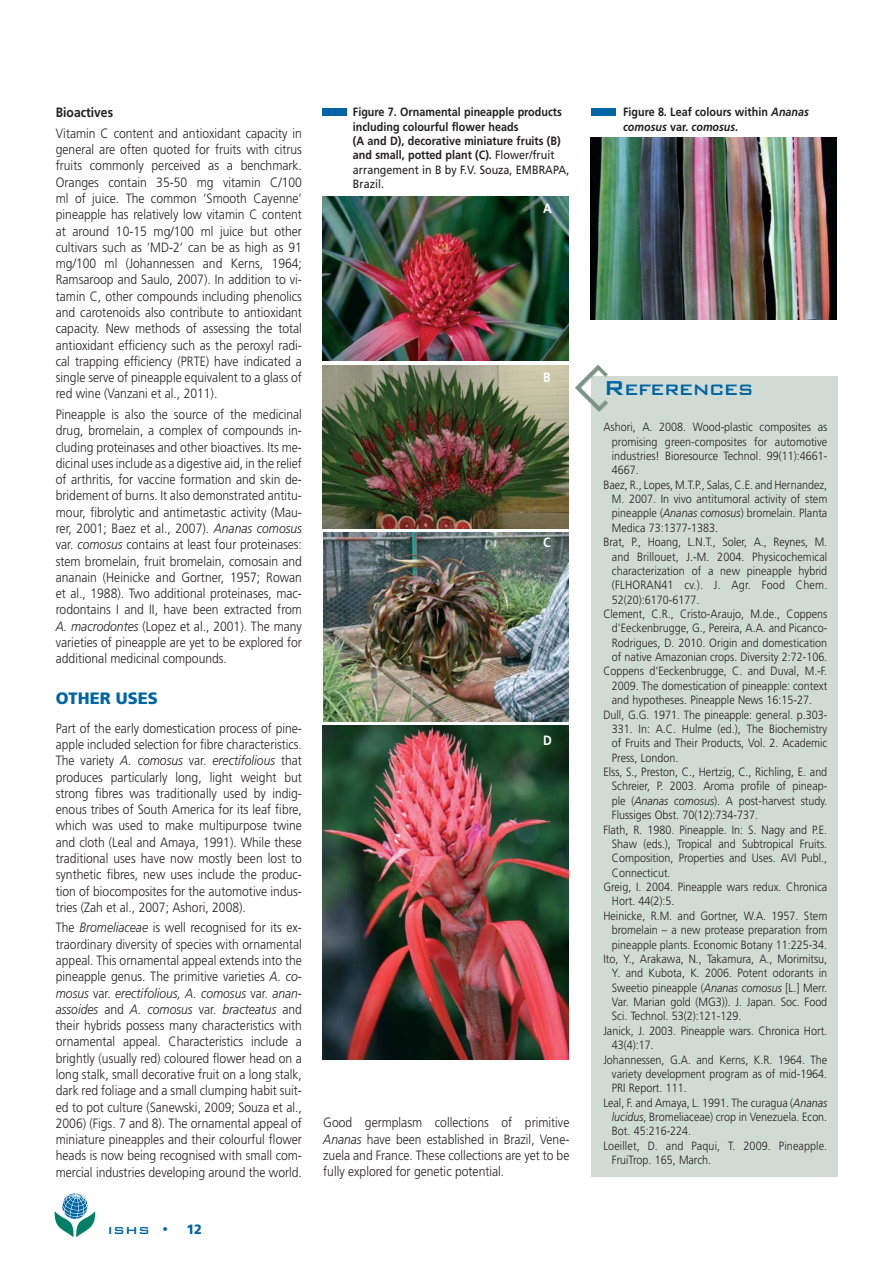
<style>
.page{position:relative;width:893px;height:1263px;background:#fff}
.page>*{position:absolute;margin:0;border:0;box-sizing:border-box;transform-origin:0 0}
.t1{font:500 20.25px "Bank Gothic BT";letter-spacing:-.065em;color:#0065a4}
.t2{font:900 16.5px "Frutiger LT Std";color:#0065a4}
.t3{font:300 13.5px/16.4px "Frutiger LT Std";color:#231f20;text-align:justify;scale:.9 1}
.t4{font:700 13.5px "Frutiger LT Std";color:#231f20;scale:.9 1}
.t5{font:500 13.5px "Bank Gothic BT";color:#0065a4;scale:1.09 1}
.t6{font:700 13.5px "Frutiger LT Std";color:#fff;scale:.9 1}
.t7{font:900 13.5px "Frutiger LT Std";color:#0065a4;scale:.95 1}
.t8{font:300 12px "Frutiger LT Std";color:#231f20;scale:.9 1}
.t9{font:700 12px/14.4px "Frutiger LT Std";color:#231f20;scale:.9 1}
.t10{font:300 12px "Frutiger LT Std";letter-spacing:.02em;color:#231f20;scale:.9 1}
.s1{font-style:italic}
.s2{font-weight:400}
.s3{font-size:27px}
</style>
<div class="page">
<svg style="left:54px;top:1193px;width:41px;height:44px"></svg>
<div style="left:592px;top:376px;width:246px;height:801px;background:#d0dbd4"></div>
<img style="left:575px;top:364px;width:33px;height:54px">
<img style="left:322px;top:196px;width:246px;height:164px">
<img style="left:322px;top:365px;width:246px;height:163px">
<img style="left:323px;top:533px;width:245px;height:188px">
<img style="left:322px;top:726px;width:246px;height:333px">
<img style="left:591px;top:137px;width:246px;height:182px">
<div style="left:322px;top:108px;width:25px;height:8px;background:#0065a4"></div>
<div style="left:591px;top:108px;width:25px;height:8px;background:#0065a4"></div>
<p class="t4" style="left:56px;top:107px;width:65px">Bioactives</p>
<p class="t3" style="left:56px;top:126px;width:275px">Vitamin C content and antioxidant capacity in general are often quoted for fruits with citrus fruits commonly perceived as a benchmark.<br>Oranges contain 35-50 mg vitamin C/100 ml of juice. The common ‘Smooth Cayenne’ pineapple has relatively low vitamin C content at around 10-15 mg/100 ml juice but other cultivars such as ‘MD-2’ can be as high as 91 mg/100 ml (Johannessen and Kerns, 1964; Ramsaroop and Saulo, 2007). In addition to vi&shy;tamin C, other compounds including phenolics and carotenoids also contribute to antioxidant capacity. New methods of assessing the total antioxidant efficiency such as the peroxyl radi&shy;cal trapping efficiency (PRTE) have indicated a single serve of pineapple equivalent to a glass of red wine (Vanzani et al., 2011).</p>
<p class="t3" style="left:56px;top:407px;width:275px">Pineapple is also the source of the medicinal drug, bromelain, a complex of compounds in&shy;cluding proteinases and other bioactives. Its me&shy;dicinal uses include as a digestive aid, in the relief of arthritis, for vaccine formation and skin de&shy;bridement of burns. It also demonstrated antitu&shy;mour, fibrolytic and antimetastic activity (Mau&shy;rer, 2001; Baez et al., 2007). <span class="s1">Ananas comosus </span>var. <span class="s1">comosus</span> contains at least four proteinases: stem bromelain, fruit bromelain, comosain and ananain (Heinicke and Gortner, 1957; Rowan et al., 1988). Two additional proteinases, mac&shy;rodontains I and II, have been extracted from <span class="s1">A. macrodontes</span> (Lopez et al., 2001). The many varieties of pineapple are yet to be explored for additional medicinal compounds.</p>
<p class="t2" style="left:56px;top:691px;width:104px">OTHER USES</p>
<p class="t3" style="left:56px;top:721px;width:275px">Part of the early domestication process of pine&shy;apple included selection for fibre characteristics.<br>The variety <span class="s1">A. comosus</span> var. <span class="s1">erectifolious</span> that produces particularly long, light weight but strong fibres was traditionally used by indig&shy;enous tribes of South America for its leaf fibre, which was used to make multipurpose twine and cloth (Leal and Amaya, 1991). While these traditional uses have now mostly been lost to synthetic fibres, new uses include the produc&shy;tion of biocomposites for the automotive indus&shy;tries (Zah et al., 2007; Ashori, 2008).</p>
<p class="t3" style="left:56px;top:920px;width:275px">The <span class="s1">Bromeliaceae</span> is well recognised for its ex&shy;traordinary diversity of species with ornamental appeal. This ornamental appeal extends into the pineapple genus. The primitive varieties <span class="s1">A. co&shy;mosus</span> var. <span class="s1">erectifolious, A. comosus</span> var. <span class="s1">anan&shy;assoides</span> and <span class="s1">A. comosus</span> var. <span class="s1">bracteatus</span> and their hybrids possess many characteristics with ornamental appeal. Characteristics include a brightly (usually red) coloured flower head on a long stalk, small decorative fruit on a long stalk, dark red foliage and a small clumping habit suit&shy;ed to pot culture (Sanewski, 2009; Souza et al., 2006) (Figs. 7 and 8). The ornamental appeal of miniature pineapples and their colourful flower heads is now being recognised with small com&shy;mercial industries developing around the world.</p>
<p class="t5" style="left:107px;top:1221px;width:58px">ISHS •</p>
<p class="t7" style="left:186px;top:1223px;width:18px">12</p>
<p class="t9" style="left:353px;top:105px;width:242px">Figure 7. Ornamental pineapple products including colourful flower heads<br>(A and D), decorative miniature fruits (B) and small, potted plant (C). <span class="s2">Flower/fruit arrangement in B by F.V. Souza, EMBRAPA, Brazil.</span></p>
<p class="t6" style="left:543px;top:202px;width:11px">A</p>
<p class="t6" style="left:543px;top:371px;width:10px">B</p>
<p class="t6" style="left:543px;top:537px;width:10px">C</p>
<p class="t6" style="left:543px;top:735px;width:11px">D</p>
<p class="t3" style="left:323px;top:1115px;width:275px">Good germplasm collections of primitive <span class="s1">Ananas</span> have been established in Brazil, Vene&shy;zuela and France. These collections are yet to be fully explored for genetic potential.</p>
<p class="t9" style="left:623px;top:105px;width:208px">Figure 8. Leaf colours within <span class="s1">Ananas comosus</span> var. <span class="s1">comosus.</span></p>
<h1 class="t1" style="left:603px;top:376px;width:152px"><span class="s3">R</span>EFERENCES</h1>
<p class="t8" style="left:603px;top:422px;width:250px">Ashori, A. 2008. Wood-plastic composites as</p>
<p class="t8" style="left:612px;top:436px;width:241px">promising green-composites for automotive</p>
<p class="t8" style="left:612px;top:451px;width:241px">industries! Bioresource Technol. 99(11):4661-</p>
<p class="t8" style="left:612px;top:465px;width:31px">4667.</p>
<p class="t8" style="left:603px;top:479px;width:250px">Baez, R., Lopes, M.T.P., Salas, C.E. and Hernandez,</p>
<p class="t8" style="left:612px;top:494px;width:241px">M. 2007. In vivo antitumoral activity of stem</p>
<p class="t8" style="left:612px;top:508px;width:241px">pineapple (<span class="s1">Ananas comosus</span>) bromelain. Planta</p>
<p class="t8" style="left:612px;top:522px;width:120px">Medica 73:1377-1383.</p>
<p class="t8" style="left:603px;top:537px;width:250px">Brat, P., Hoang, L.N.T., Soler, A., Reynes, M.</p>
<p class="t8" style="left:612px;top:551px;width:241px">and Brillouet, J.-M. 2004. Physicochemical</p>
<p class="t8" style="left:612px;top:566px;width:241px">characterization of a new pineapple hybrid</p>
<p class="t10" style="left:612px;top:580px;width:241px">(FLHORAN41 cv.). J. Agr. Food Chem.</p>
<p class="t8" style="left:612px;top:594px;width:99px">52(20):6170-6177.</p>
<p class="t8" style="left:603px;top:609px;width:250px">Clement, C.R., Cristo-Araujo, M.de., Coppens</p>
<p class="t8" style="left:612px;top:623px;width:241px">d’Eeckenbrugge, G., Pereira, A.A. and Picanco-</p>
<p class="t8" style="left:612px;top:637px;width:241px">Rodrigues, D. 2010. Origin and domestication</p>
<p class="t8" style="left:612px;top:652px;width:241px">of native Amazonian crops. Diversity 2:72-106.</p>
<p class="t8" style="left:603px;top:666px;width:250px">Coppens d’Eeckenbrugge, C. and Duval, M.-F.</p>
<p class="t8" style="left:612px;top:681px;width:241px">2009. The domestication of pineapple: context</p>
<p class="t8" style="left:612px;top:695px;width:224px">and hypotheses. Pineapple News 16:15-27.</p>
<p class="t8" style="left:603px;top:709px;width:250px">Dull, G.G. 1971. The pineapple: general. p.303-</p>
<p class="t8" style="left:612px;top:724px;width:241px">331. In: A.C. Hulme (ed.), The Biochemistry</p>
<p class="t8" style="left:612px;top:738px;width:241px">of Fruits and Their Products, Vol. 2. Academic</p>
<p class="t8" style="left:612px;top:752px;width:76px">Press, London.</p>
<p class="t8" style="left:603px;top:767px;width:250px">Elss, S., Preston, C., Hertzig, C., Richling, E. and</p>
<p class="t8" style="left:612px;top:781px;width:241px">Schreier, P. 2003. Aroma profile of pineap-</p>
<p class="t8" style="left:612px;top:796px;width:241px">ple (<span class="s1">Ananas comosus</span>). A post-harvest study.</p>
<p class="t8" style="left:612px;top:810px;width:164px">Flussiges Obst. 70(12):734-737.</p>
<p class="t8" style="left:603px;top:824px;width:250px">Flath, R. 1980. Pineapple. In: S. Nagy and P.E.</p>
<p class="t8" style="left:612px;top:839px;width:241px">Shaw (eds.), Tropical and Subtropical Fruits.</p>
<p class="t8" style="left:612px;top:853px;width:241px">Composition, Properties and Uses. AVI Publ.,</p>
<p class="t8" style="left:612px;top:867px;width:67px">Connecticut.</p>
<p class="t8" style="left:603px;top:882px;width:250px">Greig, I. 2004. Pineapple wars redux. Chronica</p>
<p class="t8" style="left:612px;top:896px;width:71px">Hort. 44(2):5.</p>
<p class="t8" style="left:603px;top:911px;width:250px">Heinicke, R.M. and Gortner, W.A. 1957. Stem</p>
<p class="t8" style="left:612px;top:925px;width:241px">bromelain – a new protease preparation from</p>
<p class="t8" style="left:612px;top:939px;width:241px">pineapple plants. Economic Botany 11:225-34.</p>
<p class="t8" style="left:603px;top:954px;width:250px">Ito, Y., Arakawa, N., Takamura, A., Morimitsu,</p>
<p class="t8" style="left:612px;top:968px;width:241px">Y. and Kubota, K. 2006. Potent odorants in</p>
<p class="t8" style="left:612px;top:982px;width:241px">Sweetio pineapple (<span class="s1">Ananas comosus</span> [L.] Merr.</p>
<p class="t8" style="left:612px;top:997px;width:241px">Var. Marian gold (MG3)). J. Japan. Soc. Food</p>
<p class="t8" style="left:612px;top:1011px;width:145px">Sci. Technol. 53(2):121-129.</p>
<p class="t8" style="left:603px;top:1026px;width:250px">Janick, J. 2003. Pineapple wars. Chronica Hort.</p>
<p class="t8" style="left:612px;top:1040px;width:48px">43(4):17.</p>
<p class="t8" style="left:603px;top:1054px;width:250px">Johannessen, G.A. and Kerns, K.R. 1964. The</p>
<p class="t8" style="left:612px;top:1069px;width:241px">variety development program as of mid-1964.</p>
<p class="t8" style="left:612px;top:1083px;width:85px">PRI Report. 111.</p>
<p class="t8" style="left:603px;top:1097px;width:250px">Leal, F. and Amaya, L. 1991. The curagua (<span class="s1">Ananas</span></p>
<p class="t8" style="left:612px;top:1112px;width:241px"><span class="s1">lucidus</span>, Bromeliaceae) crop in Venezuela. Econ.</p>
<p class="t8" style="left:612px;top:1126px;width:90px">Bot. 45:216-224.</p>
<p class="t8" style="left:603px;top:1140px;width:250px">Loeillet, D. and Paqui, T. 2009. Pineapple.</p>
<p class="t8" style="left:612px;top:1155px;width:112px">FruiTrop. 165, March.</p>
</div>
